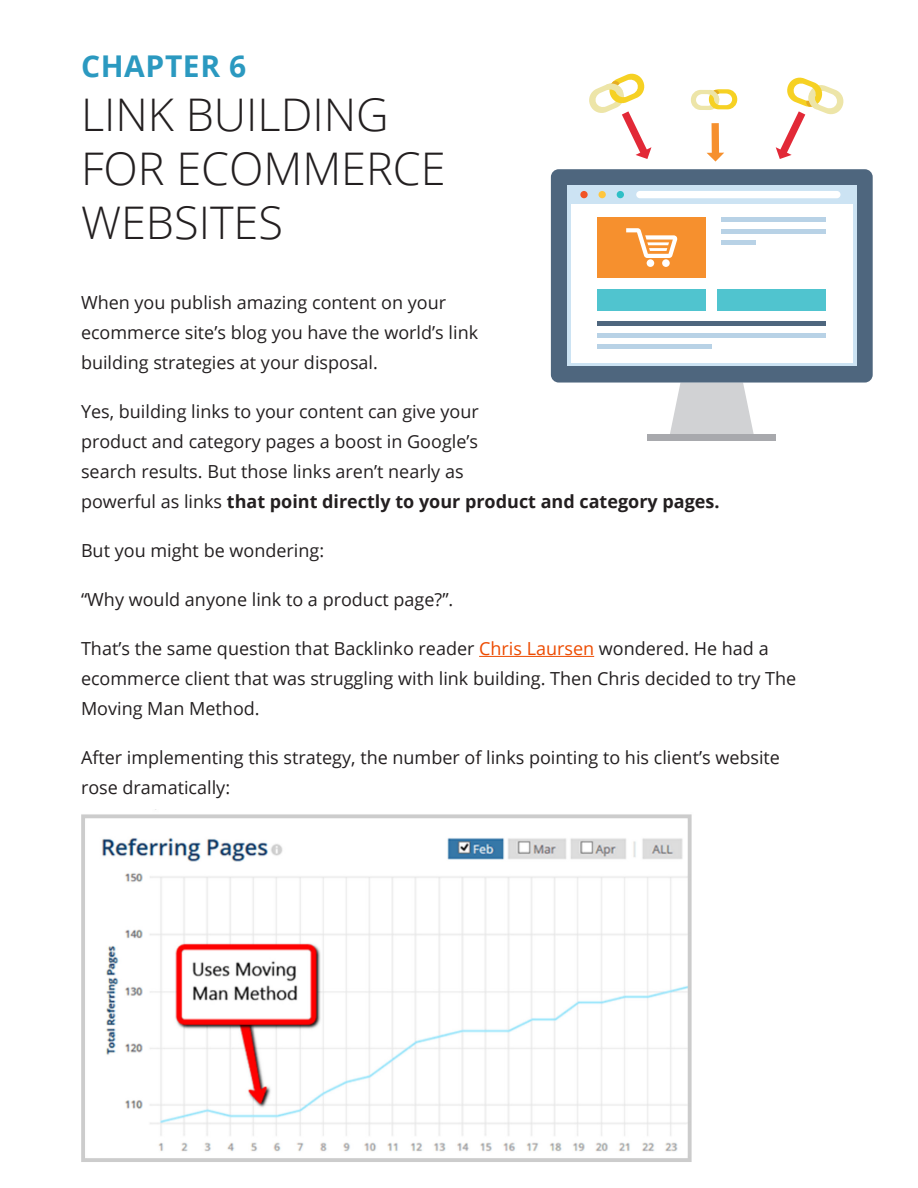
<style>
.page{position:relative;width:918px;height:1188px;background:#fff}
.page>*{position:absolute;margin:0;border:0;box-sizing:border-box;transform-origin:0 0}
.t1{font:300 45px/54px "Open Sans";color:#231f20}
.t2{font:700 30px "Open Sans";letter-spacing:.02em;color:#2b99c0}
.body_copy{font:18px/30px "Open Sans";color:#231f20}
.s1{font-weight:700}
.s2{color:#ed4b00}
</style>
<div class="page">
<svg style="left:691px;top:89px;width:46px;height:21px"></svg>
<svg style="left:670px;top:383px;width:84px;height:51px;background:#d6d7d9"></svg>
<div style="left:647px;top:434px;width:129px;height:7px;background:#a8a9ad"></div>
<div style="left:551px;top:169px;width:322px;height:214px;background:#4e667e;border-radius:8px"></div>
<div style="left:567px;top:185px;width:289px;height:181px;background:#cce3f3"></div>
<div style="left:571px;top:204px;width:282px;height:159px;background:#fff"></div>
<div style="left:580px;top:191px;width:8px;height:7px;background:#f15426;border-radius:50%"></div>
<div style="left:599px;top:191px;width:7px;height:7px;background:#fec63f;border-radius:50%"></div>
<div style="left:617px;top:191px;width:7px;height:7px;background:#2fbfc6;border-radius:50%"></div>
<div style="left:636px;top:191px;width:205px;height:7px;background:#fff;border-radius:4px"></div>
<div style="left:598px;top:217px;width:108px;height:61px;background:#f6902e"></div>
<div style="left:598px;top:289px;width:108px;height:21px;background:#50c4cf"></div>
<div style="left:718px;top:289px;width:108px;height:21px;background:#50c4cf"></div>
<div style="left:721px;top:217px;width:105px;height:5px;background:#b8d2e6"></div>
<hr style="left:721px;top:229px;width:105px;height:4px;background:#b8d2e6">
<div style="left:721px;top:240px;width:34px;height:5px;background:#b8d2e6"></div>
<div style="left:598px;top:321px;width:228px;height:5px;background:#4e667e"></div>
<div style="left:598px;top:333px;width:228px;height:5px;background:#b8d2e6"></div>
<hr style="left:598px;top:345px;width:114px;height:4px;background:#b8d2e6">
<svg style="left:626px;top:228px;width:51px;height:39px"></svg>
<svg style="left:589px;top:73px;width:63px;height:86px"></svg>
<div style="left:712px;top:123px;width:7px;height:31px;background:#f6902e"></div>
<svg style="left:707px;top:153px;width:17px;height:9px"></svg>
<svg style="left:775px;top:77px;width:69px;height:82px"></svg>
<hr style="left:479px;top:656px;width:115px;height:1px;background:#ed4b00">
<img style="left:81px;top:809px;width:611px;height:353px">
<p class="t2" style="left:81px;top:45px;width:167px">CHAPTER 6</p>
<p class="t1" style="left:81px;top:86px;width:366px">LINK BUILDING<br>FOR ECOMMERCE<br>WEBSITES</p>
<p class="body_copy" style="left:81px;top:287px;width:399px">When you publish amazing content on your ecommerce site’s blog you have the world’s link building strategies at your disposal.</p>
<p class="body_copy" style="left:81px;top:396px;width:640px">Yes, building links to your content can give your<br>product and category pages a boost in Google’s<br>search results. But those links aren’t nearly as<br>powerful as links <span class="s1">that point directly to your product and category pages.</span></p>
<p class="body_copy" style="left:81px;top:535px;width:245px">But you might be wondering:</p>
<p class="body_copy" style="left:81px;top:584px;width:374px">“Why would anyone link to a product page?”.</p>
<p class="body_copy" style="left:81px;top:633px;width:717px">That’s the same question that Backlinko reader <span class="s2">Chris Laursen</span> wondered. He had a ecommerce client that was struggling with link building. Then Chris decided to try The<br>Moving Man Method.</p>
<p class="body_copy" style="left:81px;top:742px;width:701px">After implementing this strategy, the number of links pointing to his client’s website rose dramatically:</p>
</div>
